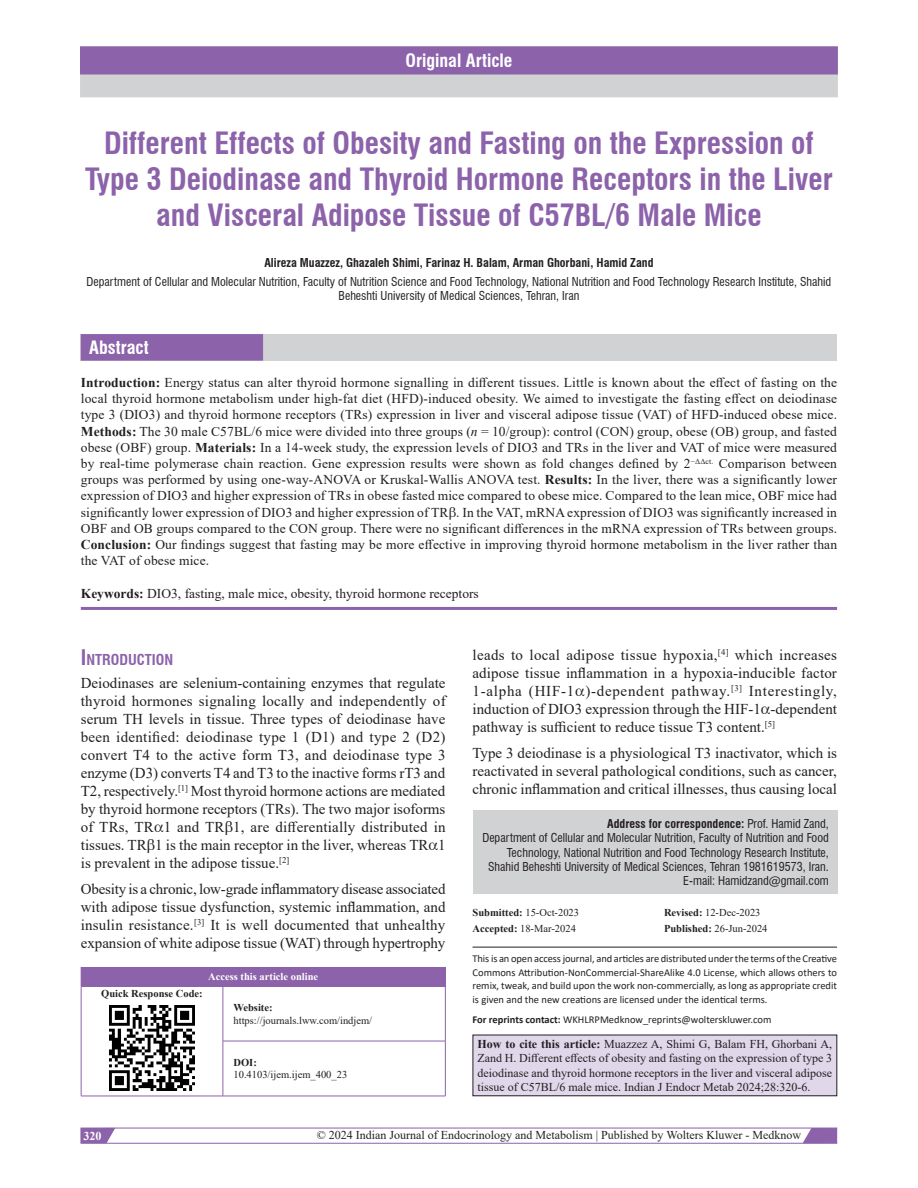
<style>
.page{position:relative;width:918px;height:1188px;background:#fff}
.page>*{position:absolute;margin:0;border:0;box-sizing:border-box;transform-origin:0 0}
.AT{font:700 condensed 30px/36px "Swiss 721 BT";color:#8c62aa;text-align:center}
.AH{font:700 condensed 18px "Swiss 721 BT";color:#fff}
.ABSH{font:700 condensed 18px "Swiss 721 BT";color:#fff}
.TX{font:15px/18px "Times New Roman";color:#231f20;text-align:justify}
.t1{font:700 condensed 14.7px "Swiss 721 BT";color:#8c62aa}
.ABS{font:13.5px/16.2px "Times New Roman";letter-spacing:.01em;color:#231f20;text-align:justify}
.KWD{font:13.5px "Times New Roman";color:#231f20}
.HTC{font:12px/14.4px "Times New Roman";color:#231f20;text-align:justify}
.ADD{font:condensed 12px/14.4px "Swiss 721 BT";color:#231f20;text-align:right}
.AFF{font:condensed 12px/14.4px "Swiss 721 BT";color:#231f20;text-align:center}
.AU{font:700 condensed 12px "Swiss 721 BT";color:#231f20}
.t2{font:700 12px "Times New Roman";color:#fff}
.OS{font:10.5px/13.5px "Calibri";color:#231f20;text-align:justify}
.HIS{font:10.5px "Times New Roman";color:#231f20}
.Website{font:10.5px/12.6px "Times New Roman";color:#231f20}
.ATAO{font:700 10.5px "Times New Roman";color:#fff}
.QRC{font:700 10.5px "Times New Roman";color:#231f20}
.s1{font-weight:700}
.s2{font-style:italic}
.s3{font-size:21px}
</style>
<div class="page">
<svg style="left:81px;top:1128px;width:757px;height:16px"></svg>
<div style="left:80px;top:46px;width:758px;height:51px;background:#d1d2d4"></div>
<div style="left:81px;top:47px;width:756px;height:27px;background:#8c62aa"></div>
<div style="left:80px;top:46px;width:758px;height:29px;border:2px solid #8c62aa"></div>
<hr style="left:81px;top:607px;width:756px;height:3px;background:#8c62aa">
<div style="left:473px;top:810px;width:364px;height:84px;background:#d1d2d4"></div>
<div style="left:81px;top:967px;width:364px;height:19px;background:#8c62aa"></div>
<svg style="left:445px;top:967px;width:1px;height:19px"></svg>
<hr style="left:81px;top:986px;width:1px;height:55px;background:#8c62aa">
<hr style="left:81px;top:1041px;width:1px;height:55px;background:#8c62aa">
<hr style="left:81px;top:986px;width:142px;height:1px;background:#8c62aa">
<hr style="left:223px;top:986px;width:1px;height:55px;background:#8c62aa">
<hr style="left:223px;top:986px;width:223px;height:1px;background:#8c62aa">
<hr style="left:445px;top:986px;width:1px;height:55px;background:#8c62aa">
<hr style="left:81px;top:1096px;width:142px;height:1px;background:#8c62aa">
<hr style="left:223px;top:1041px;width:1px;height:55px;background:#8c62aa">
<hr style="left:223px;top:1041px;width:223px;height:1px;background:#8c62aa">
<hr style="left:445px;top:1041px;width:1px;height:55px;background:#8c62aa">
<hr style="left:223px;top:1096px;width:223px;height:1px;background:#8c62aa">
<img style="left:110px;top:1005px;width:84px;height:85px">
<hr style="left:473px;top:947px;width:364px;height:1px;background:#231f20">
<div style="left:473px;top:1035px;width:364px;height:61px;background:#e0d7ea"></div>
<div style="left:473px;top:1035px;width:364px;height:61px;border:1px solid #231f20"></div>
<div style="left:81px;top:334px;width:756px;height:27px;background:#d1d2d4"></div>
<div style="left:81px;top:334px;width:182px;height:27px;background:#8c62aa"></div>
<p class="AH" style="left:405px;top:50px;width:109px">Original Article</p>
<p class="AT" style="left:85px;top:125px;width:749px">Different Effects of Obesity and Fasting on the Expression of<br>Type 3 Deiodinase and Thyroid Hormone Receptors in the Liver and Visceral Adipose Tissue of C57BL/6 Male Mice</p>
<p class="AU" style="left:264px;top:255px;width:391px">Alireza Muazzez, Ghazaleh Shimi, Farinaz H. Balam, Arman Ghorbani, Hamid Zand</p>
<p class="AFF" style="left:87px;top:274px;width:746px">Department of Cellular and Molecular Nutrition, Faculty of Nutrition Science and Food Technology, National Nutrition and Food Technology Research Institute, Shahid<br>Beheshti University of Medical Sciences, Tehran, Iran</p>
<p class="ABSH" style="left:89px;top:337px;width:61px">Abstract</p>
<p class="ABS" style="left:81px;top:374px;width:758px"><span class="s1">Introduction:</span> Energy status can alter thyroid hormone signalling in different tissues. Little is known about the effect of fasting on the local thyroid hormone metabolism under high‑fat diet (HFD)‑induced obesity. We aimed to investigate the fasting effect on deiodinase type 3 (DIO3) and thyroid hormone receptors (TRs) expression in liver and visceral adipose tissue (VAT) of HFD‑induced obese mice.<br><span class="s1">Methods:</span> The 30 male C57BL/6 mice were divided into three groups (<span class="s2">n</span> = 10/group): control (CON) group, obese (OB) group, and fasted obese (OBF) group. <span class="s1">Materials:</span> In a 14‑week study, the expression levels of DIO3 and TRs in the liver and VAT of mice were measured by real‑time polymerase chain reaction. Gene expression results were shown as fold changes defined by 2<sup>−ΔΔct.</sup> Comparison between groups was performed by using one‑way‑ANOVA or Kruskal‑Wallis ANOVA test. <span class="s1">Results:</span> In the liver, there was a significantly lower expression of DIO3 and higher expression of TRs in obese fasted mice compared to obese mice. Compared to the lean mice, OBF mice had significantly lower expression of DIO3 and higher expression of TR . In the VAT, mRNA expression of DIO3 was significantly increased in OBF and OB groups compared to the CON group. There were no significant differences in the mRNA expression of TRs between groups.<br><span class="s1">Conclusion:</span> Our findings suggest that fasting may be more effective in improving thyroid hormone metabolism in the liver rather than the VAT of obese mice.</p>
<p class="KWD" style="left:81px;top:584px;width:400px"><span class="s1">Keywords:</span> DIO3, fasting, male mice, obesity, thyroid hormone receptors</p>
<h1 class="t1" style="left:81px;top:651px;width:94px"><span class="s3">I</span>NTRODUCTION</h1>
<p class="TX" style="left:81px;top:673px;width:366px">Deiodinases are selenium‑containing enzymes that regulate thyroid hormones signaling locally and independently of serum TH levels in tissue. Three types of deiodinase have been identified: deiodinase type 1 (D1) and type 2 (D2) convert T4 to the active form T3, and deiodinase type 3 enzyme (D3) converts T4 and T3 to the inactive forms rT3 and T2, respectively.<sup>[1]</sup> Most thyroid hormone actions are mediated by thyroid hormone receptors (TRs). The two major isoforms of TRs, TR 1 and TR 1, are differentially distributed in tissues. TR 1 is the main receptor in the liver, whereas TR 1 is prevalent in the adipose tissue.<sup>[2]</sup></p>
<p class="TX" style="left:81px;top:880px;width:366px">Obesity is a chronic, low‑grade inflammatory disease associated with adipose tissue dysfunction, systemic inflammation, and insulin resistance.<sup>[3]</sup> It is well documented that unhealthy expansion of white adipose tissue (WAT) through hypertrophy</p>
<p class="ATAO" style="left:208px;top:969px;width:111px">Access this article online</p>
<p class="QRC" style="left:101px;top:986px;width:103px">Quick Response Code:</p>
<p class="Website" style="left:234px;top:1001px;width:140px"><span class="s1">Website: </span>https://journals.lww.com/indjem/</p>
<p class="Website" style="left:234px;top:1056px;width:115px"><span class="s1">DOI:<br></span>10.4103/ijem.ijem_400_23</p>
<p class="TX" style="left:472px;top:645px;width:366px">leads to local adipose tissue hypoxia,<sup>[4]</sup> which increases adipose tissue inflammation in a hypoxia‑inducible factor 1‑alpha (HIF‑1 )‑dependent pathway.<sup>[3]</sup> Interestingly, induction of DIO3 expression through the HIF‑1 ‑dependent pathway is sufficient to reduce tissue T3 content.<sup>[5]</sup></p>
<p class="TX" style="left:472px;top:744px;width:366px">Type 3 deiodinase is a physiological T3 inactivator, which is reactivated in several pathological conditions, such as cancer, chronic inflammation and critical illnesses, thus causing local</p>
<p class="ADD" style="left:482px;top:816px;width:348px"><span class="s1">Address for correspondence:</span> Prof. Hamid Zand,<br>Department of Cellular and Molecular Nutrition, Faculty of Nutrition and Food Technology, National Nutrition and Food Technology Research Institute, Shahid Beheshti University of Medical Sciences, Tehran 1981619573, Iran.<br>E‑mail: Hamidzand@gmail.com</p>
<p class="HIS" style="left:473px;top:905px;width:108px"><span class="s1">Submitted:</span> 15‑Oct‑2023</p>
<p class="HIS" style="left:473px;top:921px;width:105px"><span class="s1">Accepted:</span> 18‑Mar‑2024</p>
<p class="HIS" style="left:664px;top:905px;width:98px"><span class="s1">Revised:</span> 12‑Dec‑2023</p>
<p class="HIS" style="left:664px;top:921px;width:105px"><span class="s1">Published:</span> 26-Jun-2024</p>
<p class="OS" style="left:473px;top:952px;width:366px">This is an open access journal, and articles are distributed under the terms of the Creative Commons Attribution‑NonCommercial‑ShareAlike 4.0 License, which allows others to remix, tweak, and build upon the work non‑commercially, as long as appropriate credit is given and the new creations are licensed under the identical terms.</p>
<p class="OS" style="left:473px;top:1013px;width:300px"><span class="s1">For reprints contact:</span> WKHLRPMedknow_reprints@wolterskluwer.com</p>
<p class="HTC" style="left:478px;top:1036px;width:356px"><span class="s1">How to cite this article:</span> Muazzez A, Shimi G, Balam FH, Ghorbani A, Zand H. Different effects of obesity and fasting on the expression of type 3 deiodinase and thyroid hormone receptors in the liver and visceral adipose tissue of C57BL/6 male mice. Indian J Endocr Metab 2024;28:320-6.</p>
<p class="t2" style="left:84px;top:1127px;width:19px">320</p>
<p class="HTC" style="left:317px;top:1128px;width:486px">© 2024 Indian Journal of Endocrinology and Metabolism | Published by Wolters Kluwer - Medknow</p>
</div>
